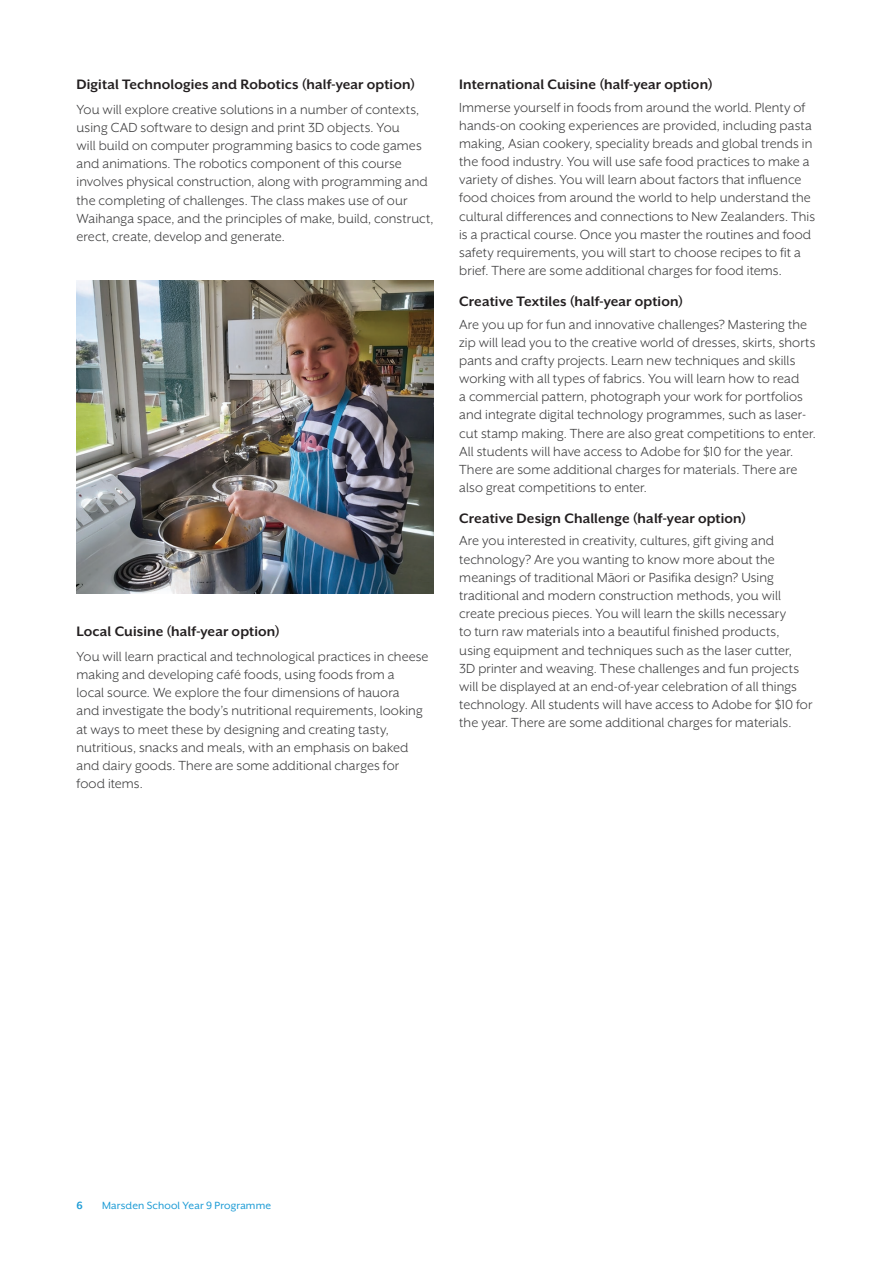
<style>
.page{position:relative;width:893px;height:1263px;background:#fff}
.page>*{position:absolute;margin:0;border:0;box-sizing:border-box;transform-origin:0 0}
.SM_Sub_head_3{font:700 15.75px "Mr Eaves XL San OT";letter-spacing:.005em;color:#231f20}
.SM_Body{font:15.15px/18.1px "Mr Eaves XL San OT";letter-spacing:.005em;color:#3e3e3f}
.SM_Body-2{font:15.15px/27.2px "Mr Eaves XL San OT";letter-spacing:.005em;color:#3e3e3f;scale:.75 1}
.t1{font:12px "Mr Eaves XL San OT";letter-spacing:.01em;color:#1b9bd5}
.t2{font:700 12px "Mr Eaves XL San OT";color:#1b9bd5}
</style>
<div class="page">
<img style="left:77px;top:281px;width:357px;height:313px">
<p class="SM_Sub_head_3" style="left:77px;top:77px;width:340px">Digital Technologies and Robotics (half-year option)</p>
<p class="SM_Body" style="left:77px;top:100px;width:358px">You will explore creative solutions in a number of contexts, using CAD software to design and print 3D objects. You<br>will build on computer programming basics to code games and animations. The robotics component of this course involves physical construction, along with programming and the completing of challenges. The class makes use of our Waihanga space, and the principles of make, build, construct, erect, create, develop and generate.</p>
<p class="SM_Sub_head_3" style="left:77px;top:624px;width:205px">Local Cuisine (half-year option)</p>
<p class="SM_Body" style="left:77px;top:647px;width:354px">You will learn practical and technological practices in cheese making and developing café foods, using foods from a<br>local source. We explore the four dimensions of hauora<br>and investigate the body’s nutritional requirements, looking at ways to meet these by designing and creating tasty, nutritious, snacks and meals, with an emphasis on baked and dairy goods. There are some additional charges for food items.</p>
<p class="SM_Sub_head_3" style="left:459px;top:77px;width:255px">International Cuisine (half-year option)</p>
<p class="SM_Body" style="left:459px;top:98px;width:357px">Immerse yourself in foods from around the world. Plenty of hands-on cooking experiences are provided, including pasta making, Asian cookery, speciality breads and global trends in the food industry. You will use safe food practices to make a variety of dishes. You will learn about factors that influence food choices from around the world to help understand the cultural differences and connections to New Zealanders. This is a practical course. Once you master the routines and food safety requirements, you will start to choose recipes to fit a brief. There are some additional charges for food items.</p>
<p class="SM_Sub_head_3" style="left:459px;top:293px;width:225px">Creative Textiles (half-year option)</p>
<p class="SM_Body" style="left:459px;top:315px;width:358px">Are you up for fun and innovative challenges? Mastering the zip will lead you to the creative world of dresses, skirts, shorts pants and crafty projects. Learn new techniques and skills working with all types of fabrics. You will learn how to read<br>a commercial pattern, photograph your work for portfolios and integrate digital technology programmes, such as laser&shy;cut stamp making. There are also great competitions to enter.<br>All students will have access to Adobe for $10 for the year.<br>There are some additional charges for materials. There are also great competitions to enter.</p>
<p class="SM_Sub_head_3" style="left:459px;top:510px;width:289px">Creative Design Challenge (half-year option)</p>
<p class="SM_Body" style="left:459px;top:532px;width:317px;text-align:justify">Are you interested in creativity, cultures, gift giving and technology? Are you wanting to know more about the meanings of traditional Maori or Pasifika design? Using</p>
<p class="SM_Body-2" style="left:459px;top:555px;width:430px;text-indent:150px">_<br>traditional and modern construction methods, you will</p>
<p class="SM_Body" style="left:459px;top:605px;width:355px">create precious pieces. You will learn the skills necessary<br>to turn raw materials into a beautiful finished products, using equipment and techniques such as the laser cutter,<br>3D printer and weaving. These challenges and fun projects will be displayed at an end-of-year celebration of all things technology. All students will have access to Adobe for $10 for the year. There are some additional charges for materials.</p>
<p class="t2" style="left:77px;top:1199px;width:8px">6</p>
<p class="t1" style="left:102px;top:1199px;width:171px">Marsden School Year 9 Programme</p>
</div>
